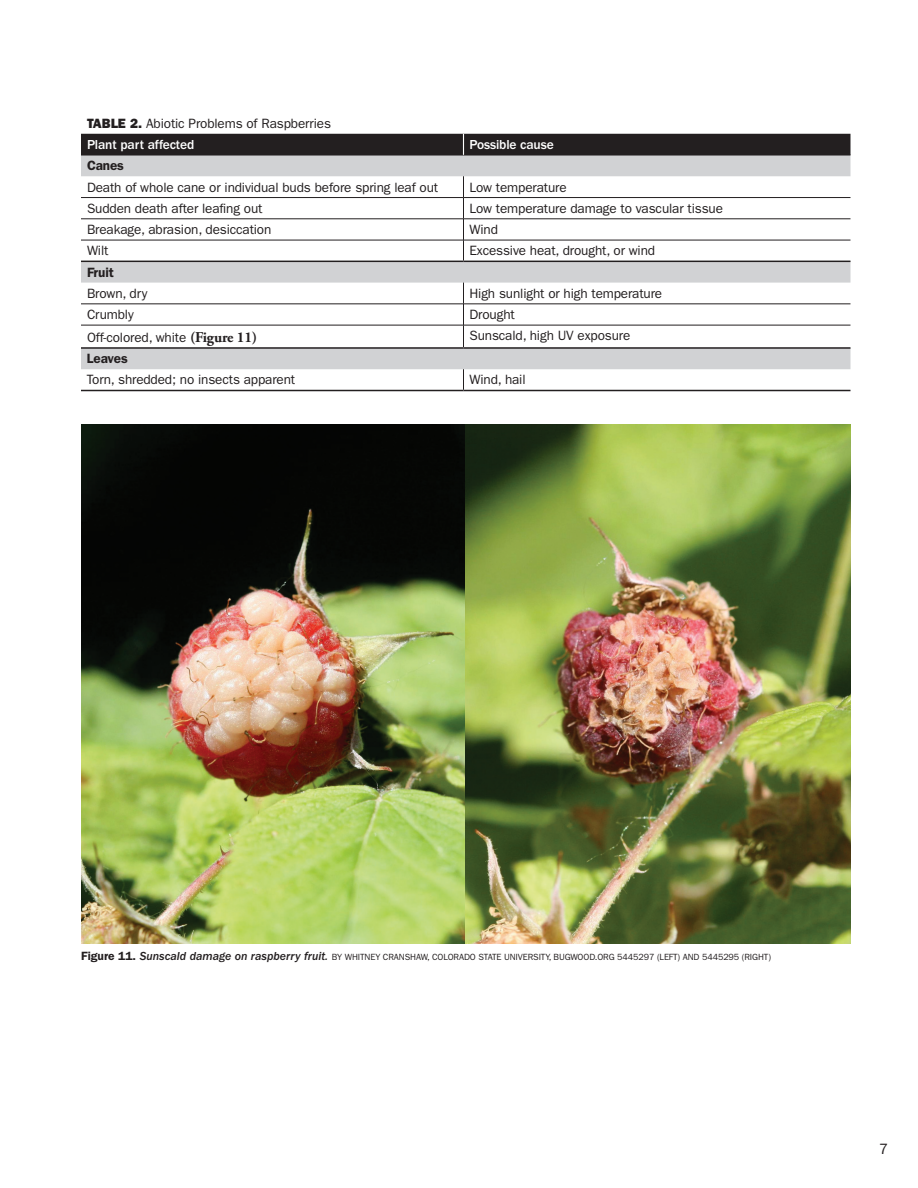
<style>
.page{position:relative;width:918px;height:1188px;background:#fff}
.page>*{position:absolute;margin:0;border:0;box-sizing:border-box;transform-origin:0 0}
.t1{font:15px "ITC Franklin Gothic Std";color:#231f20}
.MTG_Table_Text{font:13.5px "ITC Franklin Gothic Std";letter-spacing:-.01em;color:#231f20}
.MTG_Table_Text-2{font:500 13.5px "ITC Franklin Gothic Std";letter-spacing:-.01em;color:#fff}
.MTG_Table_Text-3{font:600 13.5px "ITC Franklin Gothic Std";letter-spacing:-.01em;color:#231f20}
.MTG_caption{font:9px "ITC Franklin Gothic Std";letter-spacing:-.01em;color:#231f20}
.s1{font-family:"ITC Franklin Gothic Std Hvy"}
.s2{font-family:"Adobe Garamond Pro";font-weight:700;font-size:15px}
.s3{font-weight:600;font-size:12px}
.s4{font-family:"ITC Franklin Gothic Std Med It";font-size:12px}
</style>
<div class="page">
<svg style="left:81px;top:156px;width:769px;height:213px"></svg>
<hr style="left:81px;top:155px;width:383px;height:1px;background:#231f20">
<hr style="left:464px;top:155px;width:386px;height:1px;background:#231f20">
<hr style="left:81px;top:197px;width:383px;height:1px;background:#231f20">
<hr style="left:464px;top:197px;width:386px;height:1px;background:#231f20">
<hr style="left:81px;top:219px;width:383px;height:1px;background:#231f20">
<hr style="left:464px;top:219px;width:386px;height:1px;background:#231f20">
<hr style="left:81px;top:240px;width:383px;height:1px;background:#231f20">
<hr style="left:464px;top:240px;width:386px;height:1px;background:#231f20">
<svg style="left:463px;top:176px;width:1px;height:85px"></svg>
<hr style="left:81px;top:304px;width:383px;height:1px;background:#231f20">
<hr style="left:464px;top:304px;width:386px;height:1px;background:#231f20">
<hr style="left:81px;top:325px;width:383px;height:1px;background:#231f20">
<hr style="left:464px;top:325px;width:386px;height:1px;background:#231f20">
<svg style="left:463px;top:283px;width:1px;height:64px"></svg>
<svg style="left:463px;top:369px;width:1px;height:21px"></svg>
<hr style="left:81px;top:390px;width:383px;height:1px;background:#231f20">
<hr style="left:464px;top:390px;width:386px;height:1px;background:#231f20">
<hr style="left:81px;top:261px;width:383px;height:1px;background:#231f20">
<hr style="left:464px;top:261px;width:386px;height:1px;background:#231f20">
<hr style="left:81px;top:347px;width:383px;height:2px;background:#231f20">
<hr style="left:464px;top:347px;width:386px;height:2px;background:#231f20">
<div style="left:81px;top:134px;width:769px;height:21px;background:#231f20"></div>
<img style="left:81px;top:424px;width:769px;height:520px">
<p class="MTG_Table_Text" style="left:87px;top:115px;width:246px"><span class="s1">TABLE 2.</span> Abiotic Problems of Raspberries</p>
<p class="MTG_Table_Text-2" style="left:87px;top:137px;width:109px">Plant part affected</p>
<p class="MTG_Table_Text-2" style="left:469px;top:137px;width:86px">Possible cause</p>
<p class="MTG_Table_Text-3" style="left:87px;top:158px;width:38px">Canes</p>
<p class="MTG_Table_Text" style="left:87px;top:179px;width:353px">Death of whole cane or individual buds before spring leaf out</p>
<p class="MTG_Table_Text" style="left:469px;top:179px;width:99px">Low temperature</p>
<p class="MTG_Table_Text" style="left:87px;top:200px;width:177px">Sudden death after leafing out</p>
<p class="MTG_Table_Text" style="left:469px;top:200px;width:255px">Low temperature damage to vascular tissue</p>
<p class="MTG_Table_Text" style="left:87px;top:222px;width:186px">Breakage, abrasion, desiccation</p>
<p class="MTG_Table_Text" style="left:469px;top:222px;width:30px">Wind</p>
<p class="MTG_Table_Text" style="left:87px;top:243px;width:23px">Wilt</p>
<p class="MTG_Table_Text" style="left:469px;top:243px;width:187px">Excessive heat, drought, or wind</p>
<p class="MTG_Table_Text-3" style="left:87px;top:264px;width:28px">Fruit</p>
<p class="MTG_Table_Text" style="left:87px;top:286px;width:62px">Brown, dry</p>
<p class="MTG_Table_Text" style="left:469px;top:286px;width:194px">High sunlight or high temperature</p>
<p class="MTG_Table_Text" style="left:87px;top:307px;width:48px">Crumbly</p>
<p class="MTG_Table_Text" style="left:469px;top:307px;width:47px">Drought</p>
<p class="MTG_Table_Text" style="left:87px;top:330px;width:172px">Off-colored, white <span class="s2">(Figure 11)</span></p>
<p class="MTG_Table_Text" style="left:469px;top:328px;width:162px">Sunscald, high UV exposure</p>
<p class="MTG_Table_Text-3" style="left:87px;top:351px;width:42px">Leaves</p>
<p class="MTG_Table_Text" style="left:87px;top:372px;width:210px">Torn, shredded; no insects apparent</p>
<p class="MTG_Table_Text" style="left:469px;top:372px;width:58px">Wind, hail</p>
<p class="MTG_caption" style="left:81px;top:952px;width:692px"><span class="s3">Figure 11.</span> <span class="s4">Sunscald damage on raspberry fruit.</span> BY WHITNEY CRANSHAW, COLORADO STATE UNIVERSITY, BUGWOOD.ORG 5445297 (LEFT) AND 5445295 (RIGHT)</p>
<p class="t1" style="left:879px;top:1141px;width:10px">7</p>
</div>
